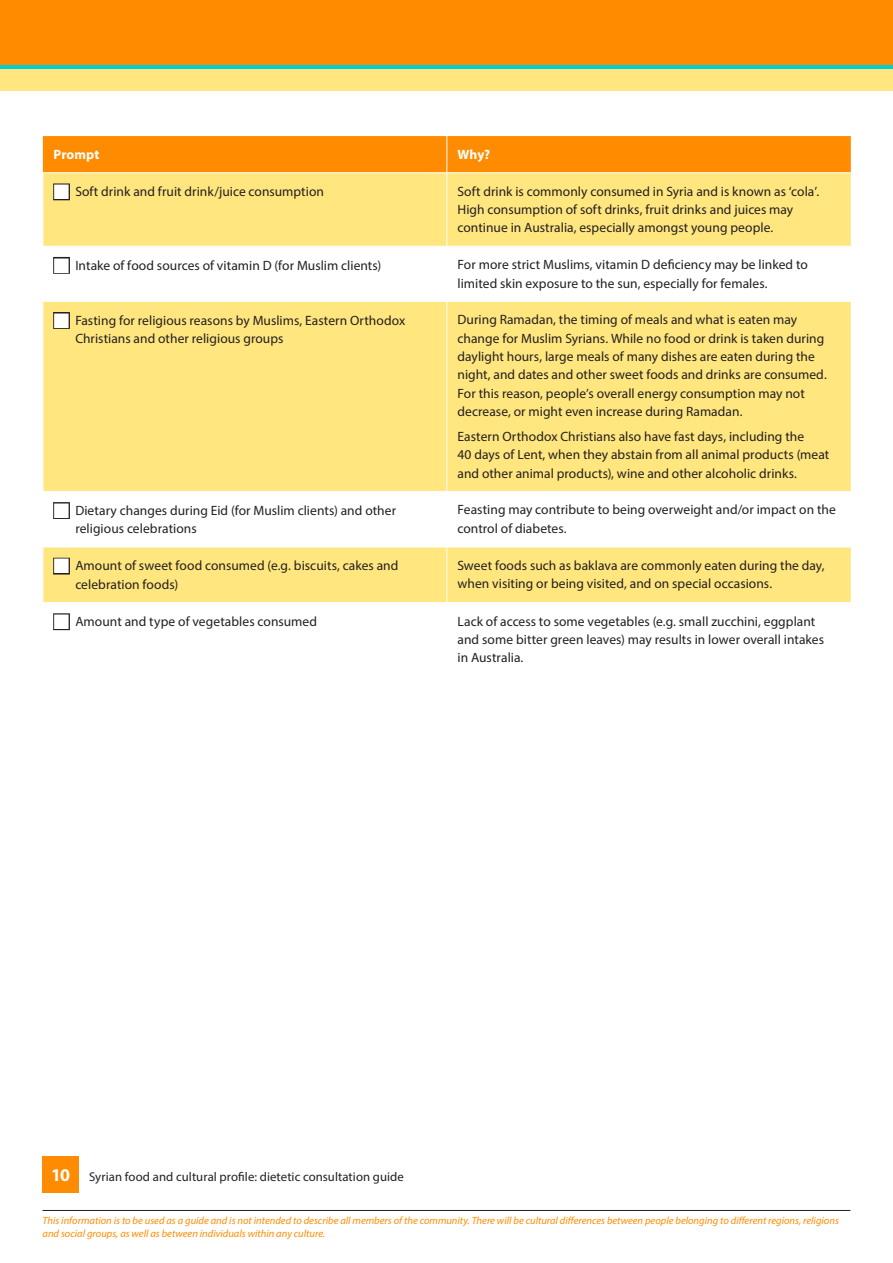
<style>
.page{position:relative;width:893px;height:1263px;background:#fff}
.page>*{position:absolute;margin:0;border:0;box-sizing:border-box;transform-origin:0 0}
.Table_Text{font:13.5px/18.3px "Myriad Pro";letter-spacing:.005em;color:#231f20}
.Table_Head{font:700 13.5px "Myriad Pro";letter-spacing:.01em;color:#fff}
.t1{font:12.75px "Myriad Pro";letter-spacing:.005em;color:#231f20}
.t2{font:italic 10.5px/12.6px "Myriad Pro";color:#ff8c00}
.s1{color:#fff}
.s2{font-weight:700;font-size:18px;color:#fff}
</style>
<div class="page">
<hr style="left:43px;top:1210px;width:807px;height:1px;background:#231f20">
<div style="left:43px;top:1157px;width:36px;height:36px;background:#ff8c00"></div>
<div style="left:0;top:0;width:893px;height:70px;background:#ff8c00"></div>
<svg style="left:0;top:65px;width:893px;height:5px;background:#33d2c0"></svg>
<div style="left:0;top:70px;width:893px;height:21px;background:#ffe67e"></div>
<div style="left:43px;top:136px;width:808px;height:36px;background:#ff8c00"></div>
<svg style="left:44px;top:173px;width:807px;height:429px;fill:#ffe67e"></svg>
<hr style="left:43px;top:246px;width:404px;height:1px;background:#fff">
<hr style="left:43px;top:301px;width:404px;height:1px;background:#fff">
<hr style="left:43px;top:491px;width:404px;height:1px;background:#fff">
<hr style="left:43px;top:547px;width:404px;height:1px;background:#fff">
<hr style="left:446px;top:136px;width:1px;height:36px;background:#fff">
<hr style="left:446px;top:173px;width:1px;height:73px;background:#fff">
<hr style="left:447px;top:246px;width:404px;height:1px;background:#fff">
<hr style="left:446px;top:247px;width:1px;height:54px;background:#fff">
<hr style="left:447px;top:301px;width:404px;height:1px;background:#fff">
<hr style="left:446px;top:302px;width:1px;height:189px;background:#fff">
<hr style="left:447px;top:491px;width:404px;height:1px;background:#fff">
<hr style="left:446px;top:492px;width:1px;height:55px;background:#fff">
<hr style="left:447px;top:547px;width:404px;height:1px;background:#fff">
<hr style="left:446px;top:547px;width:1px;height:55px;background:#fff">
<div style="left:53px;top:183px;width:17px;height:17px;border:2px solid #231f20"></div>
<div style="left:53px;top:257px;width:17px;height:17px;border:2px solid #231f20"></div>
<div style="left:53px;top:312px;width:17px;height:17px;border:2px solid #231f20"></div>
<div style="left:53px;top:502px;width:17px;height:17px;border:2px solid #231f20"></div>
<div style="left:53px;top:558px;width:17px;height:16px;border:2px solid #231f20"></div>
<div style="left:53px;top:613px;width:17px;height:17px;border:2px solid #231f20"></div>
<p class="Table_Head" style="left:54px;top:146px;width:47px">Prompt</p>
<p class="Table_Head" style="left:457px;top:146px;width:34px">Why?</p>
<p class="Table_Text" style="left:54px;top:182px;width:272px"><span class="s1">■</span> Soft drink and fruit drink/juice consumption</p>
<p class="Table_Text" style="left:457px;top:182px;width:363px">Soft drink is commonly consumed in Syria and is known as ‘cola’.<br>High consumption of soft drinks, fruit drinks and juices may continue in Australia, especially amongst young people.</p>
<p class="Table_Text" style="left:54px;top:256px;width:329px"><span class="s1">■</span> Intake of food sources of vitamin D (for Muslim clients)</p>
<p class="Table_Text" style="left:457px;top:255px;width:352px">For more strict Muslims, vitamin D deficiency may be linked to limited skin exposure to the sun, especially for females.</p>
<p class="Table_Text" style="left:75px;top:311px;width:331px;text-indent:-22px"><span class="s1">■</span> Fasting for religious reasons by Muslims, Eastern Orthodox<br>Christians and other religious groups</p>
<p class="Table_Text" style="left:457px;top:310px;width:371px">During Ramadan, the timing of meals and what is eaten may change for Muslim Syrians. While no food or drink is taken during daylight hours, large meals of many dishes are eaten during the night, and dates and other sweet foods and drinks are consumed.<br>For this reason, people’s overall energy consumption may not decrease, or might even increase during Ramadan.</p>
<p class="Table_Text" style="left:457px;top:427px;width:373px">Eastern Orthodox Christians also have fast days, including the<br>40 days of Lent, when they abstain from all animal products (meat and other animal products), wine and other alcoholic drinks.</p>
<p class="Table_Text" style="left:75px;top:501px;width:322px;text-indent:-22px"><span class="s1">■</span> Dietary changes during Eid (for Muslim clients) and other religious celebrations</p>
<p class="Table_Text" style="left:457px;top:500px;width:380px">Feasting may contribute to being overweight and/or impact on the control of diabetes.</p>
<p class="Table_Text" style="left:75px;top:556px;width:325px;text-indent:-22px"><span class="s1">■</span> Amount of sweet food consumed (e.g. biscuits, cakes and celebration foods)</p>
<p class="Table_Text" style="left:457px;top:556px;width:368px">Sweet foods such as baklava are commonly eaten during the day, when visiting or being visited, and on special occasions.</p>
<p class="Table_Text" style="left:54px;top:612px;width:265px"><span class="s1">■</span> Amount and type of vegetables consumed</p>
<p class="Table_Text" style="left:457px;top:612px;width:368px">Lack of access to some vegetables (e.g. small zucchini, eggplant and some bitter green leaves) may results in lower overall intakes in Australia.</p>
<p class="t1" style="left:51px;top:1169px;width:354px"><span class="s2">10</span> Syrian food and cultural profile: dietetic consultation guide</p>
<p class="t2" style="left:43px;top:1214px;width:798px">This information is to be used as a guide and is not intended to describe all members of the community. There will be cultural differences between people belonging to different regions, religions and social groups, as well as between individuals within any culture.</p>
</div>
